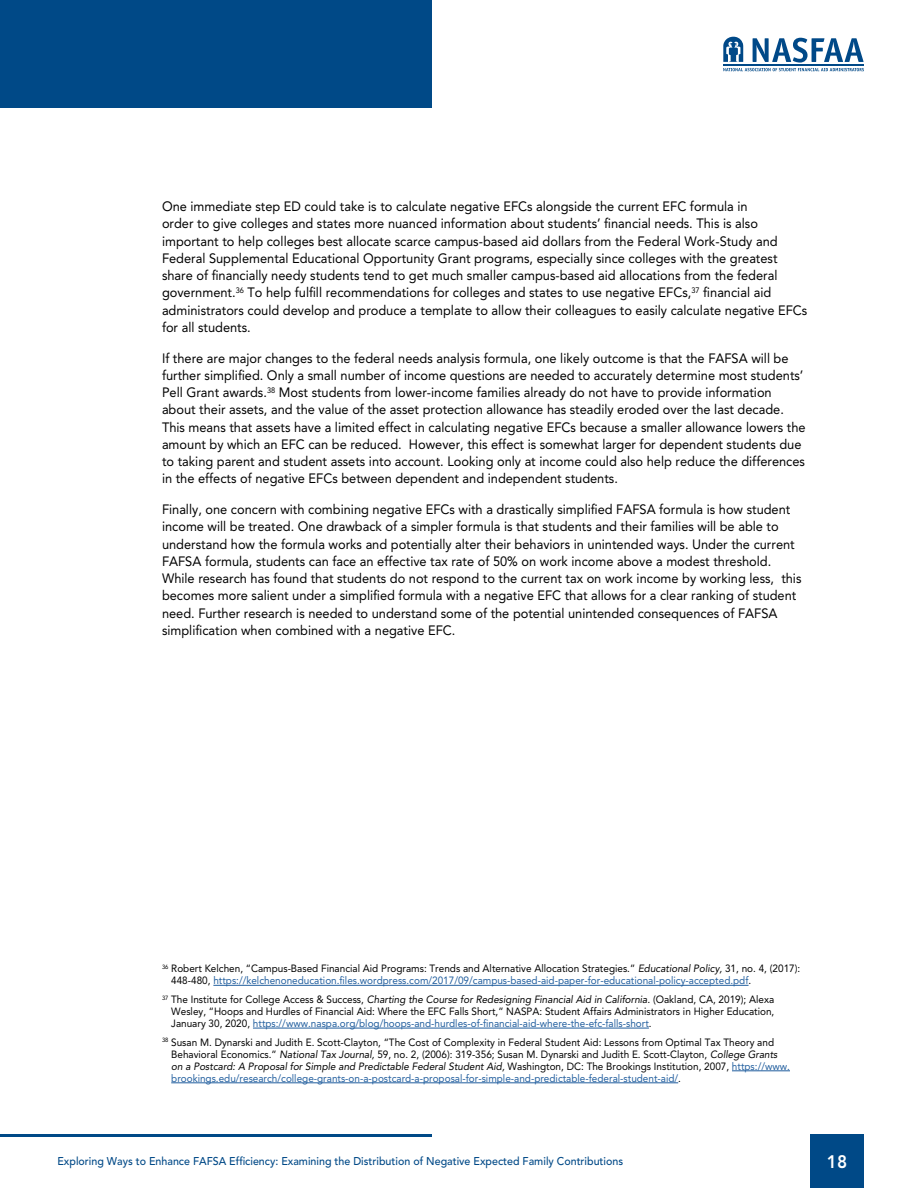
<style>
.page{position:relative;width:918px;height:1188px;background:#fff}
.page>*{position:absolute;margin:0;border:0;box-sizing:border-box;transform-origin:0 0}
.t1{font:800 18px "Avenir LT Std";color:#fff;scale:.95 1}
.t2{font:13.5px/17.2px "Avenir LT Std";color:#000;scale:.95 1}
.t3{font:500 11.25px "Avenir LT Std";color:#004987;scale:.95 1}
.t4{font:10.5px/12px "Avenir LT Std";color:#000;scale:.95 1}
.s1{font-style:italic}
.s2{color:#215e9e}
</style>
<div class="page">
<div style="left:810px;top:1134px;width:54px;height:54px;background:#004987"></div>
<div style="left:0;top:0;width:432px;height:108px;background:#004987"></div>
<hr style="left:0;top:1134px;width:432px;height:3px;background:#004987">
<svg style="left:723px;top:37px;width:141px;height:34px"></svg>
<hr style="left:723px;top:64px;width:141px;height:1px;background:#004988">
<hr style="left:213px;top:985px;width:536px;height:1px;background:#215e9e">
<hr style="left:253px;top:1028px;width:396px;height:1px;background:#215e9e">
<hr style="left:732px;top:1071px;width:58px;height:1px;background:#215e9e">
<hr style="left:171px;top:1083px;width:507px;height:1px;background:#215e9e">
<p class="t2" style="left:162px;top:198px;width:681px">One immediate step ED could take is to calculate negative EFCs alongside the current EFC formula in<br>order to give colleges and states more nuanced information about students’ financial needs. This is also important to help colleges best allocate scarce campus-based aid dollars from the Federal Work-Study and Federal Supplemental Educational Opportunity Grant programs, especially since colleges with the greatest share of financially needy students tend to get much smaller campus-based aid allocations from the federal government.<sup>36</sup> To help fulfill recommendations for colleges and states to use negative EFCs,<sup>37</sup> financial aid administrators could develop and produce a template to allow their colleagues to easily calculate negative EFCs for all students.</p>
<p class="t2" style="left:162px;top:350px;width:679px">If there are major changes to the federal needs analysis formula, one likely outcome is that the FAFSA will be further simplified. Only a small number of income questions are needed to accurately determine most students’ Pell Grant awards.<sup>38</sup> Most students from lower-income families already do not have to provide information about their assets, and the value of the asset protection allowance has steadily eroded over the last decade.<br>This means that assets have a limited effect in calculating negative EFCs because a smaller allowance lowers the amount by which an EFC can be reduced. However, this effect is somewhat larger for dependent students due to taking parent and student assets into account. Looking only at income could also help reduce the differences in the effects of negative EFCs between dependent and independent students.</p>
<p class="t2" style="left:162px;top:501px;width:675px">Finally, one concern with combining negative EFCs with a drastically simplified FAFSA formula is how student income will be treated. One drawback of a simpler formula is that students and their families will be able to understand how the formula works and potentially alter their behaviors in unintended ways. Under the current FAFSA formula, students can face an effective tax rate of 50% on work income above a modest threshold.<br>While research has found that students do not respond to the current tax on work income by working less, this becomes more salient under a simplified formula with a negative EFC that allows for a clear ranking of student need. Further research is needed to understand some of the potential unintended consequences of FAFSA simplification when combined with a negative EFC.</p>
<p class="t4" style="left:171px;top:963px;width:664px;text-indent:-9px"><sup>36</sup> Robert Kelchen, “Campus-Based Financial Aid Programs: Trends and Alternative Allocation Strategies.” <span class="s1">Educational Policy,</span> 31, no. 4, (2017):<br>448-480, <span class="s2">https://kelchenoneducation.files.wordpress.com/2017/09/campus-based-aid-paper-for-educational-policy-accepted.pdf</span>.</p>
<p class="t4" style="left:171px;top:993px;width:636px;text-align:justify;text-indent:-9px"><sup>37</sup> The Institute for College Access &amp; Success, <span class="s1">Charting the Course for Redesigning Financial Aid in California.</span> (Oakland, CA, 2019); Alexa Wesley, “Hoops and Hurdles of Financial Aid: Where the EFC Falls Short,” NASPA: Student Affairs Administrators in Higher Education, January 30, 2020, <span class="s2">https://www.naspa.org/blog/hoops-and-hurdles-of-financial-aid-where-the-efc-falls-short</span>.</p>
<p class="t4" style="left:171px;top:1036px;width:653px;text-indent:-9px"><sup>38</sup> Susan M. Dynarski and Judith E. Scott-Clayton, “The Cost of Complexity in Federal Student Aid: Lessons from Optimal Tax Theory and Behavioral Economics.” <span class="s1">National Tax Journal,</span> 59, no. 2, (2006): 319-356; Susan M. Dynarski and Judith E. Scott-Clayton, <span class="s1">College Grants on a Postcard: A Proposal for Simple and Predictable Federal Student Aid,</span> Washington, DC: The Brookings Institution, 2007, <span class="s2">https://www. brookings.edu/research/college-grants-on-a-postcard-a-proposal-for-simple-and-predictable-federal-student-aid/</span>.</p>
<p class="t3" style="left:57px;top:1155px;width:597px">Exploring Ways to Enhance FAFSA Efficiency: Examining the Distribution of Negative Expected Family Contributions</p>
<h1 class="t1" style="left:827px;top:1151px;width:23px">18</h1>
</div>
